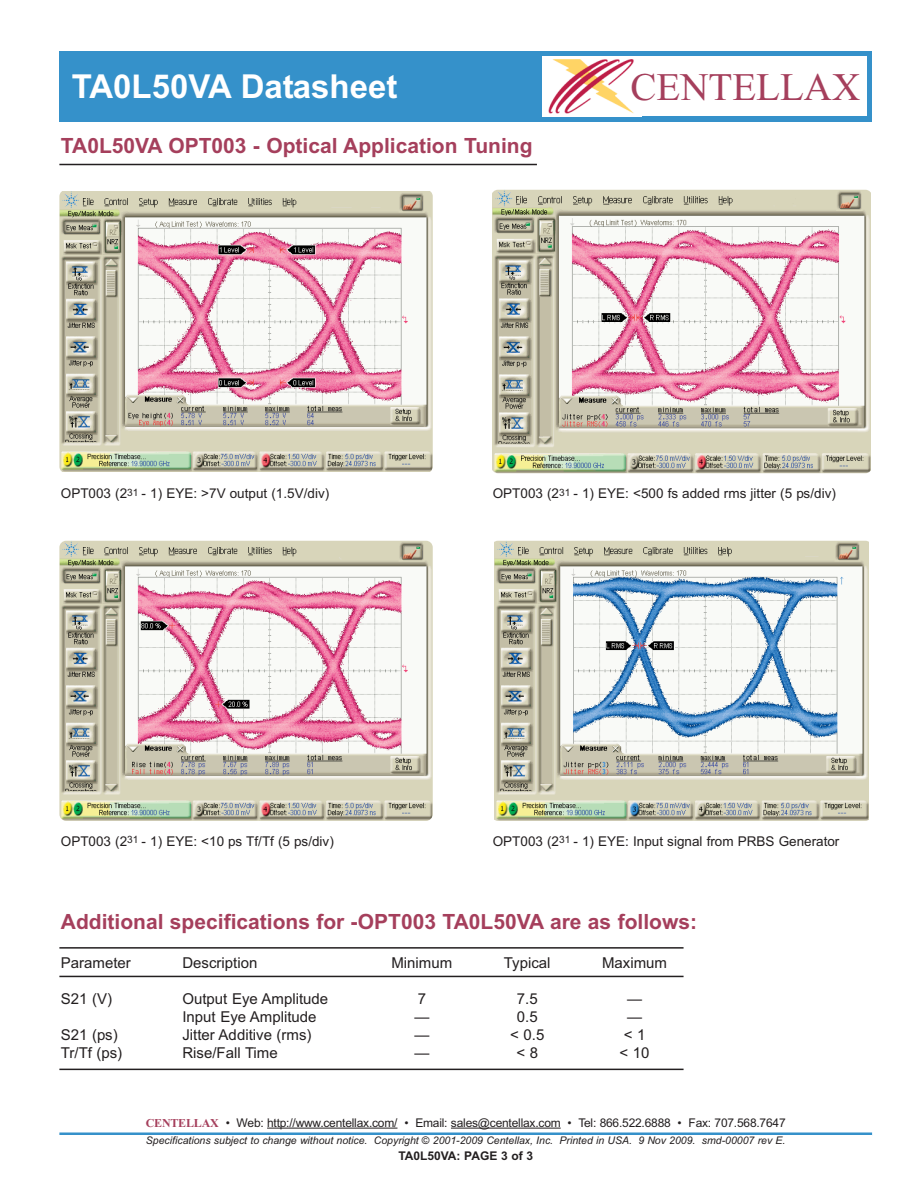
<style>
.page{position:relative;width:918px;height:1188px;background:#fff}
.page>*{position:absolute;margin:0;border:0;box-sizing:border-box;transform-origin:0 0}
.t1{font:39px "Times New Roman";color:#a53f5c}
.t2{font:700 33px "Arial";color:#fff}
.t3{font:700 21px "Arial";color:#a53f5c}
.t4{font:15px "Arial";color:#231f20}
.t5{font:13.5px "Arial";color:#231f20}
.t6{font:12px "Arial";letter-spacing:-.015em;color:#231f20}
.t7{font:700 12px "Arial";color:#231f20}
.t8{font:italic 10.5px "Arial";color:#231f20}
.s1{font-family:"Times New Roman";font-weight:700;color:#a53f5c}
</style>
<div class="page">
<hr style="left:59px;top:164px;width:478px;height:1px;background:#231f20">
<img style="left:59px;top:191px;width:374px;height:281px">
<img style="left:493px;top:190px;width:378px;height:283px;border-radius:7px">
<img style="left:59px;top:541px;width:374px;height:280px;border-radius:7px">
<div style="left:491px;top:541px;width:381px;height:280px;background:linear-gradient(to bottom,#fff,#fff);border-radius:7px"></div>
<img style="left:495px;top:541px;width:373px;height:280px">
<hr style="left:59px;top:976px;width:625px;height:1px;background:#231f20">
<hr style="left:59px;top:947px;width:625px;height:2px;background:#231f20">
<hr style="left:59px;top:1069px;width:625px;height:1px;background:#231f20">
<hr style="left:267px;top:1128px;width:130px;height:1px;background:#231f20">
<hr style="left:451px;top:1128px;width:110px;height:1px;background:#231f20">
<hr style="left:59px;top:1133px;width:813px;height:3px;background:#3591ca">
<div style="left:59px;top:1135px;width:813px;height:15px;background:#fff"></div>
<div style="left:537px;top:51px;width:335px;height:71px;background:#3591ca"></div>
<div style="left:59px;top:51px;width:492px;height:71px;background:#3591ca"></div>
<div style="left:543px;top:57px;width:324px;height:59px;background:#fff"></div>
<img style="left:548px;top:59px;width:86px;height:55px">
<h2 class="t2" style="left:72px;top:74px;width:327px">TA0L50VA Datasheet</h2>
<h1 class="t1" style="left:631px;top:64px;width:231px">CENTELLAX</h1>
<h3 class="t3" style="left:61px;top:138px;width:473px">TA0L50VA OPT003 - Optical Application Tuning</h3>
<p class="t5" style="left:61px;top:488px;width:270px">OPT003 (2<sup>31</sup> - 1) EYE: &gt;7V output (1.5V/div)</p>
<p class="t5" style="left:493px;top:488px;width:345px">OPT003 (2<sup>31</sup> - 1) EYE: &lt;500 fs added rms jitter (5 ps/div)</p>
<p class="t5" style="left:61px;top:836px;width:274px">OPT003 (2<sup>31</sup> - 1) EYE: &lt;10 ps Tf/Tf (5 ps/div)</p>
<p class="t5" style="left:493px;top:836px;width:348px">OPT003 (2<sup>31</sup> - 1) EYE: Input signal from PRBS Generator</p>
<h3 class="t3" style="left:61px;top:914px;width:638px">Additional specifications for -OPT003 TA0L50VA are as follows:</h3>
<p class="t4" style="left:61px;top:957px;width:72px">Parameter</p>
<p class="t4" style="left:182px;top:957px;width:77px">Description</p>
<p class="t4" style="left:391px;top:957px;width:62px">Minimum</p>
<p class="t4" style="left:504px;top:957px;width:48px">Typical</p>
<p class="t4" style="left:602px;top:957px;width:66px">Maximum</p>
<p class="t4" style="left:61px;top:993px;width:53px">S21 (V)</p>
<p class="t4" style="left:182px;top:993px;width:147px">Output Eye Amplitude</p>
<p class="t4" style="left:418px;top:993px;width:10px">7</p>
<p class="t4" style="left:517px;top:993px;width:22px">7.5</p>
<p class="t4" style="left:627px;top:993px;width:16px">—</p>
<p class="t4" style="left:182px;top:1011px;width:136px">Input Eye Amplitude</p>
<p class="t4" style="left:414px;top:1011px;width:16px">—</p>
<p class="t4" style="left:517px;top:1011px;width:22px">0.5</p>
<p class="t4" style="left:627px;top:1011px;width:16px">—</p>
<p class="t4" style="left:61px;top:1029px;width:58px">S21 (ps)</p>
<p class="t4" style="left:182px;top:1029px;width:131px">Jitter Additive (rms)</p>
<p class="t4" style="left:414px;top:1029px;width:16px">—</p>
<p class="t4" style="left:510px;top:1029px;width:36px">&lt; 0.5</p>
<p class="t4" style="left:624px;top:1029px;width:23px">&lt; 1</p>
<p class="t4" style="left:61px;top:1047px;width:63px">Tr/Tf (ps)</p>
<p class="t4" style="left:182px;top:1047px;width:97px">Rise/Fall Time</p>
<p class="t4" style="left:414px;top:1047px;width:16px">—</p>
<p class="t4" style="left:516px;top:1047px;width:23px">&lt; 8</p>
<p class="t4" style="left:620px;top:1047px;width:32px">&lt; 10</p>
<p class="t6" style="left:146px;top:1118px;width:641px"><span class="s1">CENTELLAX</span> • Web: http://www.centellax.com/ • Email: sales@centellax.com • Tel: 866.522.6888 • Fax: 707.568.7647</p>
<p class="t8" style="left:146px;top:1136px;width:641px">Specifications subject to change without notice. Copyright © 2001-2009 Centellax, Inc. Printed in USA. 9 Nov 2009. smd-00007 rev E.</p>
<p class="t7" style="left:398px;top:1152px;width:136px">TA0L50VA: PAGE 3 of 3</p>
</div>
